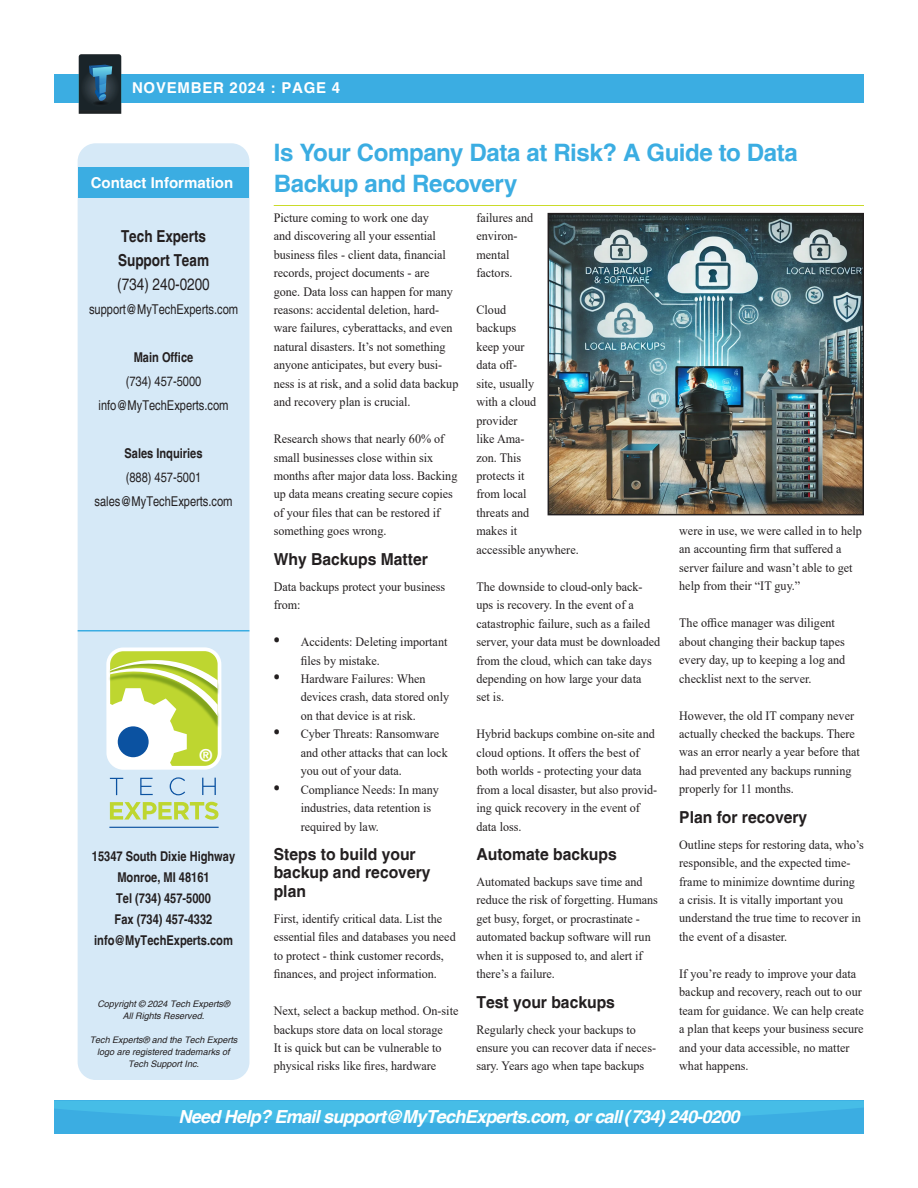
<style>
.page{position:relative;width:918px;height:1188px;background:#fff}
.page>*{position:absolute;margin:0;border:0;box-sizing:border-box;transform-origin:0 0}
.t1{font:700 24px/31.5px "Helvetica";letter-spacing:-.015em;color:#3bade2}
.t2{font:italic 700 18px "Helvetica";letter-spacing:-.04em;color:#fff}
.t3{font:700 16.5px/18.5px "Helvetica";color:#231f20;scale:.95 1}
.t4{font:700 condensed 16.5px/24px "Helvetica";color:#231f20}
.t5{font:condensed 16.5px "Helvetica";color:#231f20}
.t6{font:700 16.5px "Helvetica";color:#fff}
.t7{font:700 15px "Helvetica";letter-spacing:.05em;color:#fff}
.t8{font:700 15px "Helvetica";color:#fff}
.t9{font:700 condensed 13.5px/21px "Helvetica";color:#231f20;text-align:center}
.t10{font:condensed 13.5px/24px "Helvetica";color:#231f20;text-align:center}
.t11{font:12.75px/18.5px "Times New Roman";color:#231f20;scale:.95 1}
.t12{font:italic 9px/12px "Helvetica";color:#231f20;text-align:center}
.s1{font-family:"Times";font-size:18px}
</style>
<div class="page">
<div style="left:54px;top:1101px;width:810px;height:33px;background:#3bade2"></div>
<svg style="left:54px;top:1101px;width:810px;height:21px"></svg>
<div style="left:54px;top:75px;width:810px;height:28px;background:#3bade2"></div>
<svg style="left:78px;top:54px;width:44px;height:60px;background:#2a4351"></svg>
<div style="left:78px;top:143px;width:171px;height:937px;background:#d6e9f7;border-radius:18px"></div>
<img style="left:106px;top:647px;width:116px;height:132px">
<svg style="left:110px;top:802px;width:108px;height:18px"></svg>
<svg style="left:110px;top:778px;width:13px;height:17px"></svg>
<svg style="left:140px;top:778px;width:13px;height:17px"></svg>
<svg style="left:170px;top:777px;width:15px;height:18px"></svg>
<svg style="left:202px;top:778px;width:14px;height:17px"></svg>
<hr style="left:109px;top:827px;width:110px;height:1px;background:#0b52a1">
<svg style="left:110px;top:651px;width:108px;height:115px;background:#c9da89"></svg>
<div style="left:78px;top:167px;width:171px;height:30px;background:#3bade2"></div>
<hr style="left:78px;top:630px;width:171px;height:2px;background:#3bade2">
<hr style="left:274px;top:205px;width:590px;height:1px;background:#cadb2a">
<img style="left:551px;top:216px;width:310px;height:296px">
<div style="left:548px;top:213px;width:316px;height:302px;border:2px solid #231f20"></div>
<p class="t7" style="left:132px;top:79px;width:210px">NOVEMBER 2024 : PAGE 4</p>
<p class="t8" style="left:91px;top:173px;width:144px">Contact Information</p>
<p class="t4" style="left:118px;top:224px;width:92px">Tech Experts<br>Support Team</p>
<p class="t5" style="left:117px;top:274px;width:94px">(734) 240-0200</p>
<p class="t10" style="left:89px;top:297px;width:151px">support@MyTechExperts.com</p>
<p class="t9" style="left:134px;top:347px;width:61px">Main Office</p>
<p class="t10" style="left:99px;top:369px;width:131px">(734) 457-5000 info@MyTechExperts.com</p>
<p class="t9" style="left:124px;top:443px;width:80px">Sales Inquiries</p>
<p class="t10" style="left:95px;top:465px;width:139px">(888) 457-5001 sales@MyTechExperts.com</p>
<p class="t6" style="left:200px;top:745px;width:14px">®</p>
<p class="t9" style="left:92px;top:846px;width:145px">15347 South Dixie Highway<br>Monroe, MI 48161<br>Tel (734) 457-5000<br>Fax (734) 457-4332 info@MyTechExperts.com</p>
<p class="t12" style="left:97px;top:998px;width:134px">Copyright © 2024 Tech Experts®<br>All Rights Reserved.</p>
<p class="t12" style="left:90px;top:1034px;width:149px">Tech Experts® and the Tech Experts logo are registered trademarks of<br>Tech Support Inc.</p>
<h1 class="t1" style="left:274px;top:136px;width:526px">Is Your Company Data at Risk? A Guide to Data<br>Backup and Recovery</h1>
<p class="t11" style="left:274px;top:208px;width:196px">Picture coming to work one day<br>and discovering all your essential business files - client data, financial records, project documents - are gone. Data loss can happen for many reasons: accidental deletion, hard&shy;ware failures, cyberattacks, and even natural disasters. It’s not something anyone anticipates, but every busi&shy;ness is at risk, and a solid data backup and recovery plan is crucial.</p>
<p class="t11" style="left:274px;top:429px;width:195px">Research shows that nearly 60% of small businesses close within six months after major data loss. Backing up data means creating secure copies of your files that can be restored if something goes wrong.</p>
<p class="t3" style="left:274px;top:550px;width:164px">Why Backups Matter</p>
<p class="t11" style="left:274px;top:577px;width:182px">Data backups protect your business from:</p>
<p class="t11" style="left:301px;top:632px;width:156px;text-indent:-27px"><span class="s1">•</span> Accidents: Deleting important files by mistake.</p>
<p class="t11" style="left:301px;top:669px;width:158px;text-indent:-27px"><span class="s1">•</span> Hardware Failures: When devices crash, data stored only on that device is at risk.</p>
<p class="t11" style="left:301px;top:724px;width:156px;text-indent:-27px"><span class="s1">•</span> Cyber Threats: Ransomware and other attacks that can lock you out of your data.</p>
<p class="t11" style="left:301px;top:780px;width:147px;text-indent:-27px"><span class="s1">•</span> Compliance Needs: In many industries, data retention is required by law.</p>
<p class="t3" style="left:274px;top:845px;width:167px">Steps to build your backup and recovery plan</p>
<p class="t11" style="left:274px;top:909px;width:193px">First, identify critical data. List the essential files and databases you need to protect - think customer records, finances, and project information.</p>
<p class="t11" style="left:274px;top:1001px;width:196px">Next, select a backup method. On-site backups store data on local storage<br>It is quick but can be vulnerable to physical risks like fires, hardware</p>
<p class="t11" style="left:477px;top:208px;width:61px">failures and environ&shy;mental factors.</p>
<p class="t11" style="left:477px;top:300px;width:109px">Cloud<br>backups<br>keep your<br>data off-<br>site, usually<br>with a cloud provider<br>like Ama-<br>zon. This<br>protects it<br>from local<br>threats and<br>makes it<br>accessible anywhere.</p>
<p class="t11" style="left:477px;top:577px;width:195px">The downside to cloud-only back&shy;ups is recovery. In the event of a catastrophic failure, such as a failed server, your data must be downloaded from the cloud, which can take days depending on how large your data<br>set is.</p>
<p class="t11" style="left:477px;top:724px;width:192px">Hybrid backups combine on-site and cloud options. It offers the best of both worlds - protecting your data from a local disaster, but also provid&shy;ing quick recovery in the event of data loss.</p>
<p class="t3" style="left:477px;top:845px;width:149px">Automate backups</p>
<p class="t11" style="left:477px;top:872px;width:192px">Automated backups save time and reduce the risk of forgetting. Humans get busy, forget, or procrastinate - automated backup software will run when it is supposed to, and alert if there’s a failure.</p>
<p class="t3" style="left:477px;top:992px;width:147px">Test your backups</p>
<p class="t11" style="left:477px;top:1020px;width:191px">Regularly check your backups to ensure you can recover data if neces&shy;sary. Years ago when tape backups</p>
<p class="t11" style="left:679px;top:521px;width:194px">were in use, we were called in to help an accounting firm that suffered a server failure and wasn’t able to get help from their “IT guy.”</p>
<p class="t11" style="left:679px;top:613px;width:176px">The office manager was diligent about changing their backup tapes every day, up to keeping a log and checklist next to the server.</p>
<p class="t11" style="left:679px;top:706px;width:192px">However, the old IT company never actually checked the backups. There was an error nearly a year before that had prevented any backups running properly for 11 months.</p>
<p class="t3" style="left:679px;top:808px;width:136px">Plan for recovery</p>
<p class="t11" style="left:679px;top:835px;width:196px">Outline steps for restoring data, who’s responsible, and the expected time&shy;frame to minimize downtime during<br>a crisis. It is vitally important you understand the true time to recover in the event of a disaster.</p>
<p class="t11" style="left:679px;top:964px;width:196px">If you’re ready to improve your data backup and recovery, reach out to our team for guidance. We can help create a plan that keeps your business secure and your data accessible, no matter what happens.</p>
<h2 class="t2" style="left:179px;top:1106px;width:562px">Need Help? Email support@MyTechExperts.com, or call (734) 240-0200</h2>
</div>
